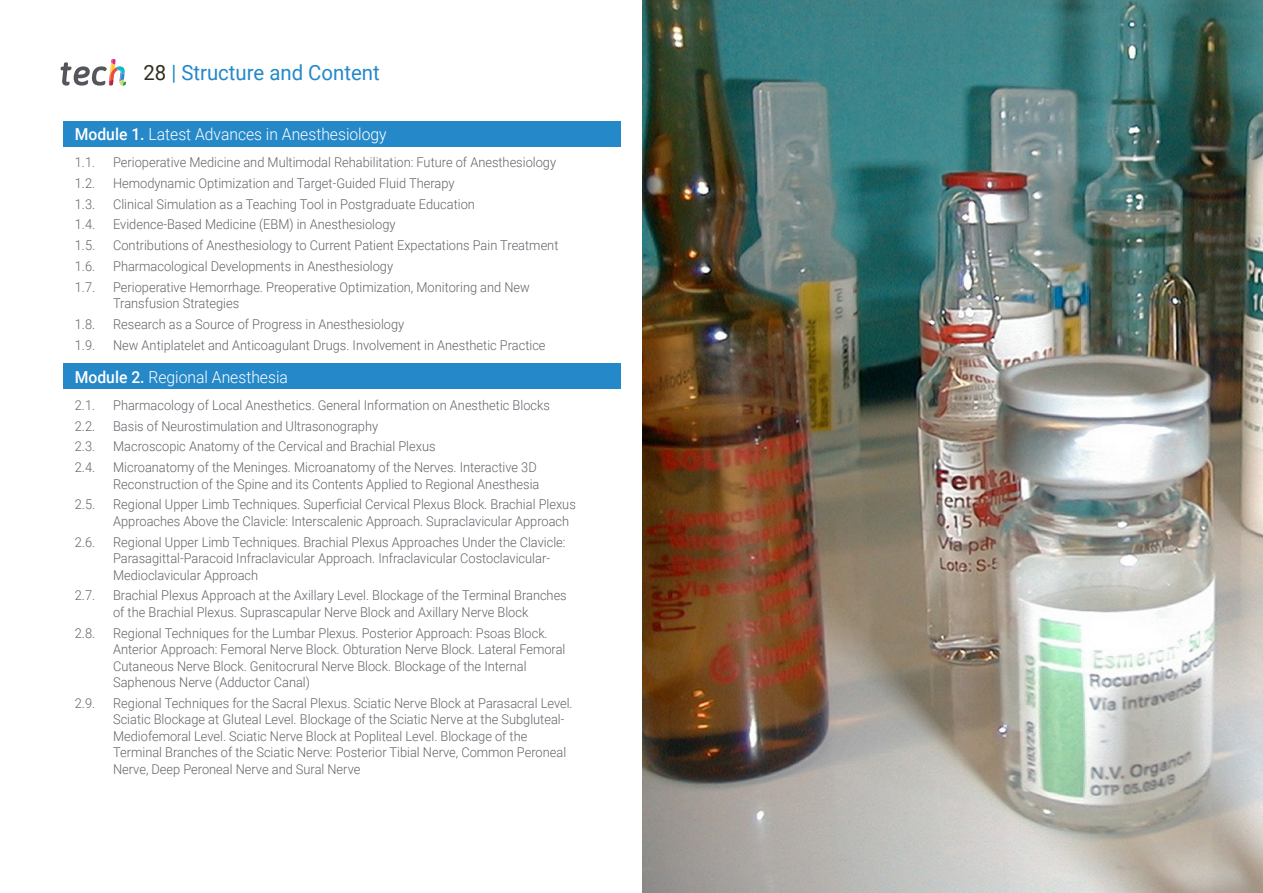
<style>
.page{position:relative;width:1263px;height:893px;background:#fff}
.page>*{position:absolute;margin:0;border:0;box-sizing:border-box;transform-origin:0 0}
.t1{font:21px "Roboto";color:#2488c9}
.t2{font:300 16.5px "Roboto";color:#fff;scale:.95 1}
.t3{font:300 13.5px/16.5px "Roboto";color:#61646a;scale:.95 1}
.s1{color:#312e20}
.s2{font-weight:500}
</style>
<div class="page">
<div style="left:64px;top:121px;width:557px;height:25px;background:#2488c9"></div>
<div style="left:64px;top:364px;width:557px;height:25px;background:#2488c9"></div>
<svg style="left:61px;top:59px;width:65px;height:27px"></svg>
<img style="left:642px;top:0;width:621px;height:893px">
<h1 class="t1" style="left:144px;top:57px;width:238px"><span class="s1">28</span> | Structure and Content</h1>
<p class="t2" style="left:75px;top:123px;width:330px"><span class="s2">Module 1.</span> Latest Advances in Anesthesiology</p>
<p class="t3" style="left:75px;top:154px;width:23px">1.1.</p>
<p class="t3" style="left:113px;top:154px;width:468px">Perioperative Medicine and Multimodal Rehabilitation: Future of Anesthesiology</p>
<p class="t3" style="left:75px;top:174px;width:23px">1.2.</p>
<p class="t3" style="left:113px;top:174px;width:361px">Hemodynamic Optimization and Target-Guided Fluid Therapy</p>
<p class="t3" style="left:75px;top:195px;width:23px">1.3.</p>
<p class="t3" style="left:113px;top:195px;width:382px">Clinical Simulation as a Teaching Tool in Postgraduate Education</p>
<p class="t3" style="left:75px;top:216px;width:23px">1.4.</p>
<p class="t3" style="left:113px;top:216px;width:299px">Evidence-Based Medicine (EBM) in Anesthesiology</p>
<p class="t3" style="left:75px;top:237px;width:23px">1.5.</p>
<p class="t3" style="left:113px;top:237px;width:470px">Contributions of Anesthesiology to Current Patient Expectations Pain Treatment</p>
<p class="t3" style="left:75px;top:257px;width:23px">1.6.</p>
<p class="t3" style="left:113px;top:257px;width:296px">Pharmacological Developments in Anesthesiology</p>
<p class="t3" style="left:75px;top:278px;width:23px">1.7.</p>
<p class="t3" style="left:113px;top:278px;width:440px">Perioperative Hemorrhage. Preoperative Optimization, Monitoring and New<br>Transfusion Strategies</p>
<p class="t3" style="left:75px;top:315px;width:23px">1.8.</p>
<p class="t3" style="left:113px;top:315px;width:308px">Research as a Source of Progress in Anesthesiology</p>
<p class="t3" style="left:75px;top:336px;width:23px">1.9.</p>
<p class="t3" style="left:113px;top:336px;width:457px">New Antiplatelet and Anticoagulant Drugs. Involvement in Anesthetic Practice</p>
<p class="t2" style="left:75px;top:365px;width:226px"><span class="s2">Module 2.</span> Regional Anesthesia</p>
<p class="t3" style="left:75px;top:396px;width:23px">2.1.</p>
<p class="t3" style="left:113px;top:396px;width:461px">Pharmacology of Local Anesthetics. General Information on Anesthetic Blocks</p>
<p class="t3" style="left:75px;top:417px;width:23px">2.2.</p>
<p class="t3" style="left:113px;top:417px;width:281px">Basis of Neurostimulation and Ultrasonography</p>
<p class="t3" style="left:75px;top:438px;width:23px">2.3.</p>
<p class="t3" style="left:113px;top:438px;width:341px">Macroscopic Anatomy of the Cervical and Brachial Plexus</p>
<p class="t3" style="left:75px;top:459px;width:23px">2.4.</p>
<p class="t3" style="left:113px;top:459px;width:450px">Microanatomy of the Meninges. Microanatomy of the Nerves. Interactive 3D<br>Reconstruction of the Spine and its Contents Applied to Regional Anesthesia</p>
<p class="t3" style="left:75px;top:496px;width:23px">2.5.</p>
<p class="t3" style="left:113px;top:496px;width:489px">Regional Upper Limb Techniques. Superficial Cervical Plexus Block. Brachial Plexus<br>Approaches Above the Clavicle: Interscalenic Approach. Supraclavicular Approach</p>
<p class="t3" style="left:75px;top:533px;width:23px">2.6.</p>
<p class="t3" style="left:113px;top:533px;width:478px">Regional Upper Limb Techniques. Brachial Plexus Approaches Under the Clavicle:<br>Parasagittal-Paracoid Infraclavicular Approach. Infraclavicular Costoclavicular-<br>Medioclavicular Approach</p>
<p class="t3" style="left:75px;top:587px;width:23px">2.7.</p>
<p class="t3" style="left:113px;top:587px;width:479px">Brachial Plexus Approach at the Axillary Level. Blockage of the Terminal Branches of the Brachial Plexus. Suprascapular Nerve Block and Axillary Nerve Block</p>
<p class="t3" style="left:75px;top:624px;width:23px">2.8.</p>
<p class="t3" style="left:113px;top:624px;width:478px">Regional Techniques for the Lumbar Plexus. Posterior Approach: Psoas Block.<br>Anterior Approach: Femoral Nerve Block. Obturation Nerve Block. Lateral Femoral Cutaneous Nerve Block. Genitocrural Nerve Block. Blockage of the Internal Saphenous Nerve (Adductor Canal)</p>
<p class="t3" style="left:75px;top:694px;width:23px">2.9.</p>
<p class="t3" style="left:113px;top:694px;width:485px">Regional Techniques for the Sacral Plexus. Sciatic Nerve Block at Parasacral Level.<br>Sciatic Blockage at Gluteal Level. Blockage of the Sciatic Nerve at the Subgluteal-Mediofemoral Level. Sciatic Nerve Block at Popliteal Level. Blockage of the Terminal Branches of the Sciatic Nerve: Posterior Tibial Nerve, Common Peroneal Nerve, Deep Peroneal Nerve and Sural Nerve</p>
</div>
